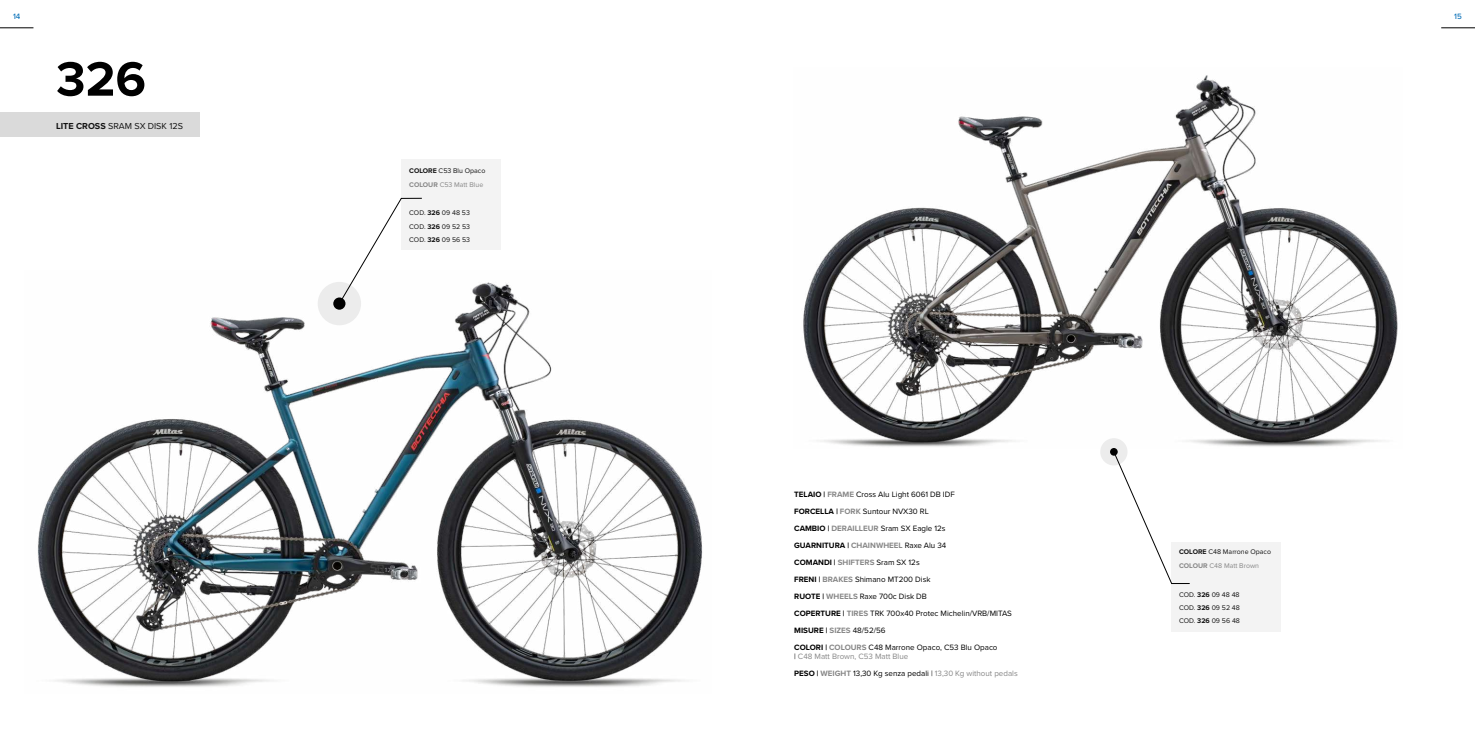
<style>
.page{position:relative;width:1475px;height:738px;background:#fff}
.page>*{position:absolute;margin:0;border:0;box-sizing:border-box;transform-origin:0 0}
.t1{font:700 50px "Proxima Nova";color:#000}
.t2{font:9px "Proxima Nova";color:#131313}
.t3{font:8px/17px "Proxima Nova";color:#000}
.t4{font:8px/17px "Proxima Nova";color:#878787}
.t5{font:500 8px "Proxima Nova";color:#0870b8}
.t6{font:7px/13px "Proxima Nova";color:#131313}
.s1{font-weight:700}
.s2{font-weight:700;color:#878787}
.s3{color:#878787}
.s4{font-weight:700;font-style:italic}
.s5{color:#000}
.s6{font-weight:700;color:#000}
</style>
<div class="page">
<img style="left:803px;top:75px;width:595px;height:373px">
<img style="left:37px;top:282px;width:666px;height:405px">
<hr style="left:1440px;top:27px;width:34px;height:1px;background:#000">
<hr style="left:0;top:27px;width:33px;height:1px;background:#000">
<div style="left:401px;top:159px;width:100px;height:90px;background:#f3f3f3"></div>
<div style="left:1170px;top:542px;width:110px;height:89px;background:#f3f3f3"></div>
<div style="left:1100px;top:438px;width:27px;height:27px;background:#ececec;border-radius:50%"></div>
<svg style="left:1109px;top:447px;width:8px;height:8px"></svg>
<svg style="left:1112px;top:450px;width:60px;height:133px"></svg>
<div style="left:0;top:113px;width:200px;height:24px;background:#dadada"></div>
<div style="left:317px;top:282px;width:44px;height:43px;background:#ececec;border-radius:50%"></div>
<div style="left:333px;top:297px;width:12px;height:12px;background:#000;border-radius:50%"></div>
<svg style="left:338px;top:197px;width:84px;height:107px"></svg>
<p class="t5" style="left:13px;top:10px;width:9px">14</p>
<p class="t5" style="left:1453px;top:10px;width:9px">15</p>
<h1 class="t1" style="left:56px;top:42px;width:91px">326</h1>
<p class="t2" style="left:56px;top:119px;width:128px"><span class="s1">LITE CROSS</span> SRAM SX DISK 12S</p>
<p class="t6" style="left:409px;top:163px;width:78px;line-height:14px"><span class="s1">COLORE</span> C53 Blu Opaco<br><span class="s2">COLOUR</span> <span class="s3">C53 Matt Blue</span></p>
<p class="t6" style="left:409px;top:206px;width:62px;text-align:justify">COD. <span class="s1">326</span> 09 48 53<br>COD. <span class="s1">326</span> 09 52 53<br>COD. <span class="s1">326</span> 09 56 53</p>
<p class="t3" style="left:794px;top:484px;width:219px"><span class="s1">TELAIO |</span> <span class="s2">FRAME</span> Cross Alu Light 6061 DB IDF<br><span class="s1">FORCELLA</span> <span class="s4">|</span> <span class="s2">FORK</span> Suntour NVX30 RL<br><span class="s1">CAMBIO |</span> <span class="s2">DERAILLEUR</span> Sram SX Eagle 12s<br><span class="s1">GUARNITURA |</span> <span class="s2">CHAINWHEEL</span> Raxe Alu 34<br><span class="s1">COMANDI |</span> <span class="s2">SHIFTERS</span> Sram SX 12s<br><span class="s1">FRENI |</span> <span class="s2">BRAKES</span> Shimano MT200 Disk<br><span class="s1">RUOTE |</span> <span class="s2">WHEELS</span> Raxe 700c Disk DB<br><span class="s1">COPERTURE |</span> <span class="s2">TIRES</span> TRK 700x40 Protec Michelin/VRB/MITAS <span class="s1">MISURE |</span> <span class="s2">SIZES</span> 48/52/56<br><span class="s1">COLORI |</span> <span class="s2">COLOURS</span> C48 Marrone Opaco, C53 Blu Opaco</p>
<p class="t4" style="left:794px;top:646px;width:225px"><span class="s5">|</span> C48 Matt Brown, C53 Matt Blue<br><span class="s6">PESO |</span> <span class="s1">WEIGHT</span> <span class="s5">13,30 Kg senza pedali |</span> 13,30 Kg without pedals</p>
<p class="t6" style="left:1178px;top:544px;width:93px;line-height:14px"><span class="s1">COLORE</span> C48 Marrone Opaco<br><span class="s2">COLOUR</span> <span class="s3">C48 Matt Brown</span></p>
<p class="t6" style="left:1178px;top:587px;width:62px;text-align:justify">COD. <span class="s1">326</span> 09 48 48<br>COD. <span class="s1">326</span> 09 52 48<br>COD. <span class="s1">326</span> 09 56 48</p>
</div>
